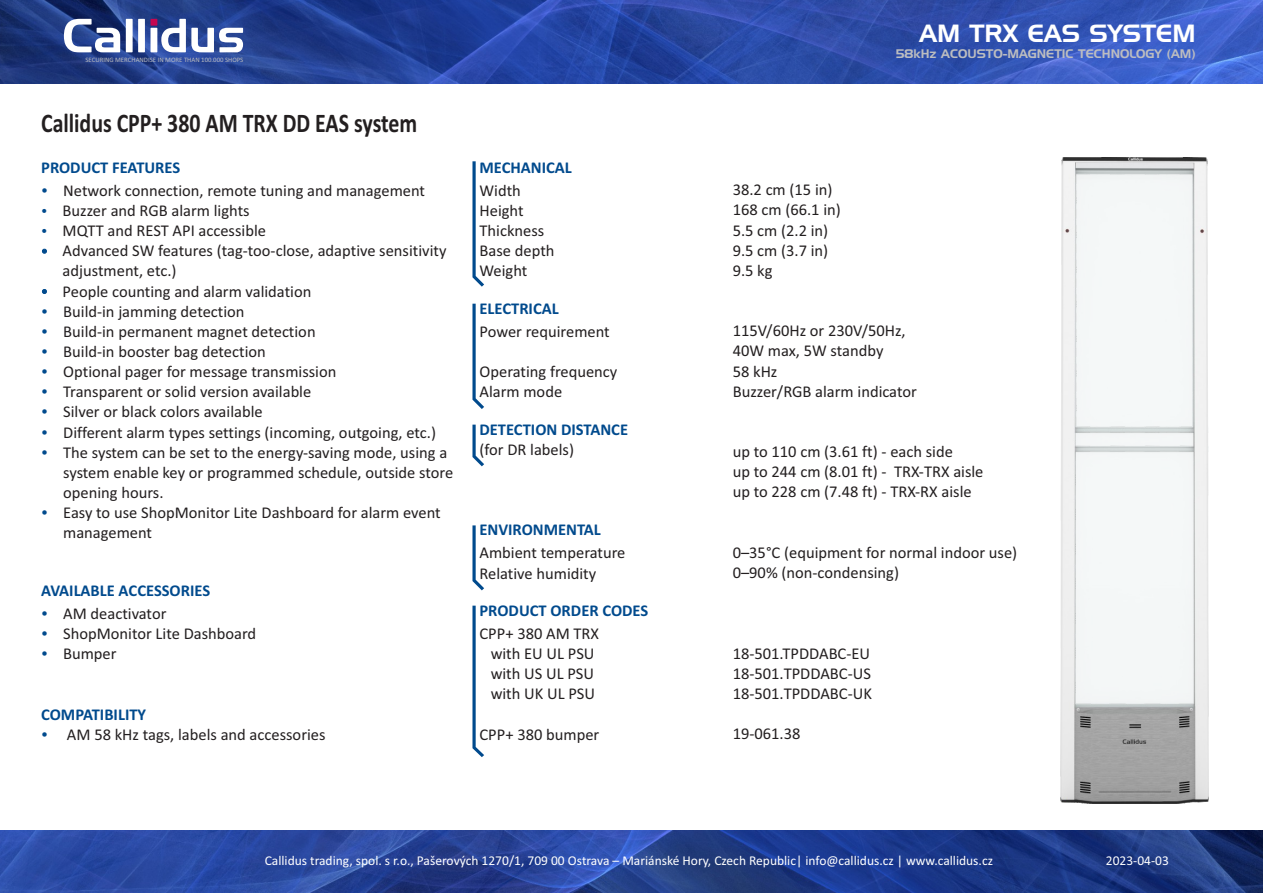
<style>
.page{position:relative;width:1263px;height:893px;background:#fff}
.page>*{position:absolute;margin:0;border:0;box-sizing:border-box;transform-origin:0 0}
.t1{font:700 27px "Calibri";color:#231f20;scale:.81 1}
.t2{font:24.3px "Handel Gothic CE";color:#fff}
.t3{font:16.5px/20.1px "Calibri";color:#231f20}
.t4{font:700 16.5px "Calibri";color:#004a8d}
.t5{font:13.5px "Calibri";color:#fff}
.t6{font:12.15px "Handel Gothic CE";color:#bcbdc0}
.t7{font:6.75px "Calibri";color:#bcbdc0}
</style>
<div class="page">
<img style="left:0;top:0;width:1263px;height:83px">
<img style="left:0;top:830px;width:1263px;height:63px">
<svg style="left:151px;top:19px;width:92px;height:33px"></svg>
<svg style="left:64px;top:19px;width:56px;height:33px"></svg>
<svg style="left:126px;top:19px;width:19px;height:33px"></svg>
<svg style="left:472px;top:161px;width:12px;height:126px"></svg>
<svg style="left:472px;top:304px;width:12px;height:105px"></svg>
<svg style="left:472px;top:425px;width:12px;height:41px"></svg>
<svg style="left:472px;top:525px;width:12px;height:65px"></svg>
<svg style="left:472px;top:606px;width:12px;height:151px"></svg>
<img style="left:1060px;top:158px;width:149px;height:646px">
<div style="left:1075px;top:175px;width:119px;height:529px;background:#f5f7f7"></div>
<p class="t7" style="left:85px;top:57px;width:159px">SECURING MERCHANDISE IN MORE THAN 100.000 SHOPS</p>
<h1 class="t1" style="left:41px;top:112px;width:466px">Callidus CPP+ 380 AM TRX DD EAS system</h1>
<p class="t4" style="left:41px;top:160px;width:141px">PRODUCT FEATURES</p>
<p class="t3" style="left:63px;top:182px;width:392px">Network connection, remote tuning and management Buzzer and RGB alarm lights<br>MQTT and REST API accessible<br>Advanced SW features (tag-too-close, adaptive sensitivity adjustment, etc.)<br>People counting and alarm validation<br>Build-in jamming detection<br>Build-in permanent magnet detection<br>Build-in booster bag detection<br>Optional pager for message transmission<br>Transparent or solid version available<br>Silver or black colors available<br>Different alarm types settings (incoming, outgoing, etc.)<br>The system can be set to the energy-saving mode, using a system enable key or programmed schedule, outside store opening hours.<br>Easy to use ShopMonitor Lite Dashboard for alarm event management</p>
<p class="t4" style="left:41px;top:583px;width:170px">AVAILABLE ACCESSORIES</p>
<p class="t3" style="left:63px;top:605px;width:195px">AM deactivator<br>ShopMonitor Lite Dashboard<br>Bumper</p>
<p class="t4" style="left:41px;top:707px;width:106px">COMPATIBILITY</p>
<p class="t3" style="left:67px;top:725px;width:260px">AM 58 kHz tags, labels and accessories</p>
<p class="t4" style="left:479px;top:160px;width:94px">MECHANICAL</p>
<p class="t3" style="left:479px;top:182px;width:77px">Width<br>Height<br>Thickness<br>Base depth<br>Weight</p>
<p class="t4" style="left:479px;top:301px;width:81px">ELECTRICAL</p>
<p class="t3" style="left:479px;top:323px;width:132px">Power requirement</p>
<p class="t3" style="left:479px;top:363px;width:139px">Operating frequency<br>Alarm mode</p>
<p class="t4" style="left:479px;top:422px;width:150px">DETECTION DISTANCE</p>
<p class="t3" style="left:479px;top:441px;width:96px">(for DR labels)</p>
<p class="t4" style="left:479px;top:523px;width:123px">ENVIRONMENTAL</p>
<p class="t3" style="left:479px;top:544px;width:147px">Ambient temperature<br>Relative humidity</p>
<p class="t4" style="left:479px;top:603px;width:170px">PRODUCT ORDER CODES</p>
<p class="t3" style="left:479px;top:625px;width:121px;text-align:center">CPP+ 380 AM TRX with EU UL PSU with US UL PSU with UK UL PSU</p>
<p class="t3" style="left:479px;top:725px;width:121px">CPP+ 380 bumper</p>
<h2 class="t2" style="left:919px;top:24px;width:278px">AM TRX EAS SYSTEM</h2>
<p class="t3" style="left:733px;top:181px;width:110px">38.2 cm (15 in)<br>168 cm (66.1 in)<br>5.5 cm (2.2 in)<br>9.5 cm (3.7 in)<br>9.5 kg</p>
<p class="t6" style="left:896px;top:49px;width:301px">58kHz ACOUSTO-MAGNETIC TECHNOLOGY (AM)</p>
<p class="t3" style="left:733px;top:322px;width:186px">115V/60Hz or 230V/50Hz,<br>40W max, 5W standby<br>58 kHz<br>Buzzer/RGB alarm indicator</p>
<p class="t3" style="left:733px;top:443px;width:252px">up to 110 cm (3.61 ft) - each side<br>up to 244 cm (8.01 ft) - TRX-TRX aisle up to 228 cm (7.48 ft) - TRX-RX aisle</p>
<p class="t3" style="left:733px;top:544px;width:286px">0–35°C (equipment for normal indoor use)<br>0–90% (non-condensing)</p>
<p class="t3" style="left:733px;top:644px;width:141px;text-align:justify">18-501.TPDDABC-EU 18-501.TPDDABC-US 18-501.TPDDABC-UK</p>
<p class="t3" style="left:733px;top:725px;width:69px">19-061.38</p>
<p class="t5" style="left:265px;top:855px;width:730px">Callidus trading, spol. s r.o., Pašerových 1270/1, 709 00 Ostrava – Mariánské Hory, Czech Republic| info@callidus.cz | www.callidus.cz</p>
<p class="t5" style="left:1106px;top:855px;width:65px">2023-04-03</p>
</div>
